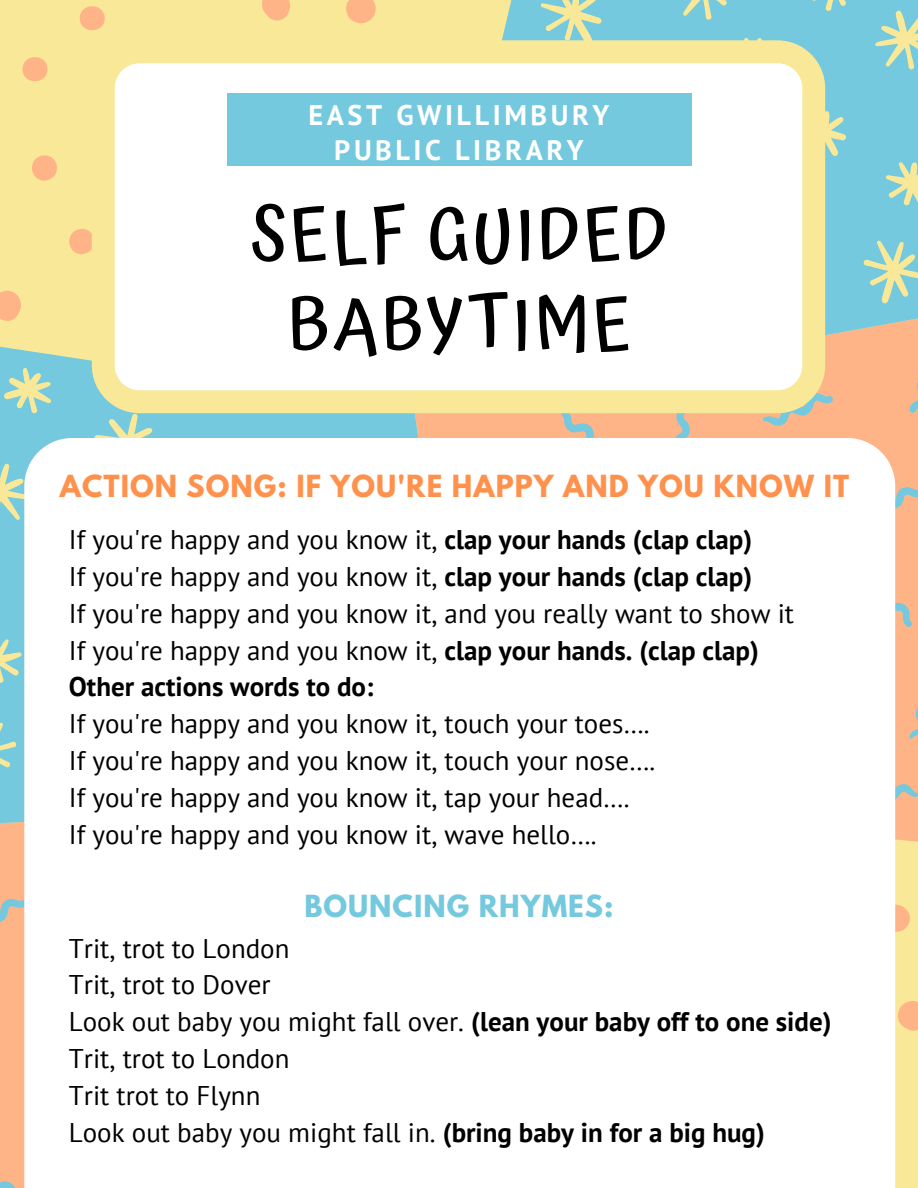
<style>
.page{position:relative;width:918px;height:1188px;background:#f9e897}
.page>*{position:absolute;margin:0;border:0;box-sizing:border-box;transform-origin:0 0}
.t1{font:500 72px/90.2px "Atma";letter-spacing:.04em;color:#000;text-align:center}
.t2{font:700 28.35px/35.4px "PT Sans";letter-spacing:.125em;color:#fff;text-align:center}
.t3{font:27px/36.9px "PT Sans";color:#000}
.t4{font:700 27px "League Spartan";letter-spacing:.04em;color:#ff914d}
.t5{font:700 27px "League Spartan";letter-spacing:.04em;color:#74c9de}
.s1{font-weight:700}
</style>
<div class="page">
<div style="left:0;top:826px;width:24px;height:344px;background:#ffb488"></div>
<div style="left:469px;top:410px;width:449px;height:436px;background:#ffb488"></div>
<svg style="left:0;top:346px;width:469px;height:480px;background:#82c8d5"></svg>
<svg style="left:502px;top:0;width:416px;height:410px;background:#8ec5cd"></svg>
<svg style="left:898px;top:1001px;width:20px;height:30px"></svg>
<svg style="left:895px;top:905px;width:15px;height:27px"></svg>
<svg style="left:69px;top:229px;width:23px;height:25px"></svg>
<svg style="left:32px;top:155px;width:25px;height:26px"></svg>
<svg style="left:80px;top:6px;width:25px;height:25px"></svg>
<svg style="left:262px;top:0;width:28px;height:21px"></svg>
<svg style="left:346px;top:0;width:30px;height:23px"></svg>
<svg style="left:0;top:291px;width:21px;height:30px"></svg>
<svg style="left:23px;top:57px;width:24px;height:24px"></svg>
<svg style="left:0;top:722px;width:16px;height:63px"></svg>
<svg style="left:0;top:463px;width:24px;height:60px"></svg>
<svg style="left:4px;top:368px;width:47px;height:46px"></svg>
<svg style="left:0;top:639px;width:22px;height:46px"></svg>
<svg style="left:94px;top:414px;width:66px;height:24px"></svg>
<svg style="left:863px;top:240px;width:55px;height:64px"></svg>
<svg style="left:825px;top:111px;width:21px;height:45px"></svg>
<svg style="left:875px;top:11px;width:43px;height:59px"></svg>
<svg style="left:812px;top:0;width:47px;height:11px"></svg>
<svg style="left:885px;top:162px;width:33px;height:46px"></svg>
<svg style="left:731px;top:38px;width:48px;height:2px"></svg>
<svg style="left:674px;top:0;width:64px;height:20px"></svg>
<svg style="left:540px;top:0;width:62px;height:40px"></svg>
<svg style="left:0;top:899px;width:24px;height:37px"></svg>
<svg style="left:0;top:1170px;width:24px;height:18px"></svg>
<svg style="left:909px;top:673px;width:9px;height:66px"></svg>
<svg style="left:895px;top:784px;width:23px;height:20px"></svg>
<svg style="left:763px;top:393px;width:70px;height:33px"></svg>
<svg style="left:895px;top:571px;width:17px;height:56px"></svg>
<svg style="left:672px;top:413px;width:21px;height:25px"></svg>
<svg style="left:561px;top:413px;width:57px;height:25px"></svg>
<svg style="left:909px;top:346px;width:9px;height:67px"></svg>
<svg style="left:895px;top:475px;width:23px;height:34px"></svg>
<svg style="left:92px;top:40px;width:733px;height:373px;fill:#fff"></svg>
<div style="left:227px;top:94px;width:465px;height:72px;background:#74c9de"></div>
<div style="left:24px;top:438px;width:871px;height:750px;background:#fff"></div>
<p class="t2" style="left:309px;top:97px;width:302px">EAST GWILLIMBURY<br>PUBLIC LIBRARY</p>
<h1 class="t1" style="left:251px;top:189px;width:418px">SELF GUIDED<br>BABYTIME</h1>
<p class="t4" style="left:60px;top:473px;width:791px">ACTION SONG: IF YOU'RE HAPPY AND YOU KNOW IT</p>
<p class="t3" style="left:69px;top:520px;width:727px">If you're happy and you know it, <span class="s1">clap your hands (clap clap)<br></span>If you're happy and you know it, <span class="s1">clap your hands (clap clap)<br></span>If you're happy and you know it, and you really want to show it If you're happy and you know it, <span class="s1">clap your hands. (clap clap)<br>Other actions words to do:</span></p>
<p class="t3" style="left:69px;top:705px;width:588px">If you're happy and you know it, touch your toes….<br>If you're happy and you know it, touch your nose….<br>If you're happy and you know it, tap your head….<br>If you're happy and you know it, wave hello….</p>
<p class="t5" style="left:304px;top:893px;width:311px">BOUNCING RHYMES:</p>
<p class="t3" style="left:69px;top:929px;width:764px">Trit, trot to London<br>Trit, trot to Dover<br>Look out baby you might fall over. <span class="s1">(lean your baby off to one side)<br></span>Trit, trot to London<br>Trit trot to Flynn<br>Look out baby you might fall in. <span class="s1">(bring baby in for a big hug)</span></p>
</div>
